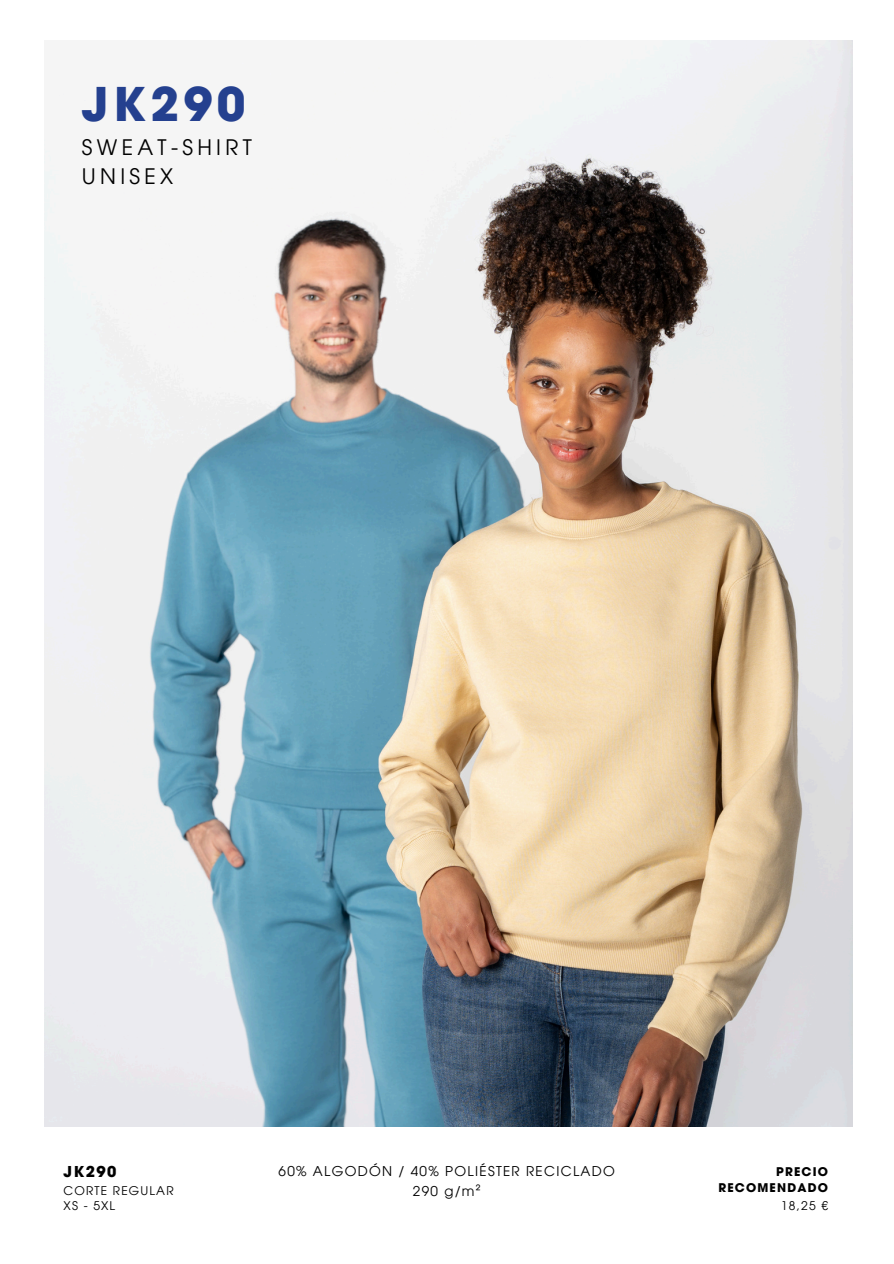
<style>
.page{position:relative;width:894px;height:1264px;background:#fff}
.page>*{position:absolute;margin:0;border:0;box-sizing:border-box;transform-origin:0 0}
.t1{font:700 46.35px "ITC Avant Garde Pro";letter-spacing:.095em;color:#24408f}
.t2{font:21.45px/29.2px "ITC Avant Garde Pro";letter-spacing:.2em;color:#000}
.t3{font:700 15px "ITC Avant Garde Pro";letter-spacing:.095em;color:#000}
.t4{font:13.5px "ITC Avant Garde Pro";letter-spacing:.095em;color:#000}
.t5{font:12px "ITC Avant Garde Pro";letter-spacing:.095em;color:#000}
.t6{font:700 12px/16px "ITC Avant Garde Pro";letter-spacing:.095em;color:#000;text-align:right}
</style>
<div class="page">
<img style="left:44px;top:41px;width:808px;height:1085px">
<h1 class="t1" style="left:82px;top:87px;width:165px">JK290</h1>
<h2 class="t2" style="left:82px;top:135px;width:171px">SWEAT-SHIRT<br>UNISEX</h2>
<p class="t3" style="left:64px;top:1166px;width:54px">JK290</p>
<h4 class="t5" style="left:64px;top:1185px;width:111px">CORTE REGULAR</h4>
<p class="t5" style="left:64px;top:1201px;width:53px">XS - 5XL</p>
<h3 class="t4" style="left:278px;top:1166px;width:338px">60% ALGODÓN / 40% POLIÉSTER RECICLADO</h3>
<p class="t4" style="left:413px;top:1185px;width:69px">290 g/m²</p>
<h5 class="t6" style="left:718px;top:1165px;width:111px">PRECIO<br>RECOMENDADO</h5>
<h6 class="t5" style="left:781px;top:1201px;width:48px">18,25 €</h6>
</div>
